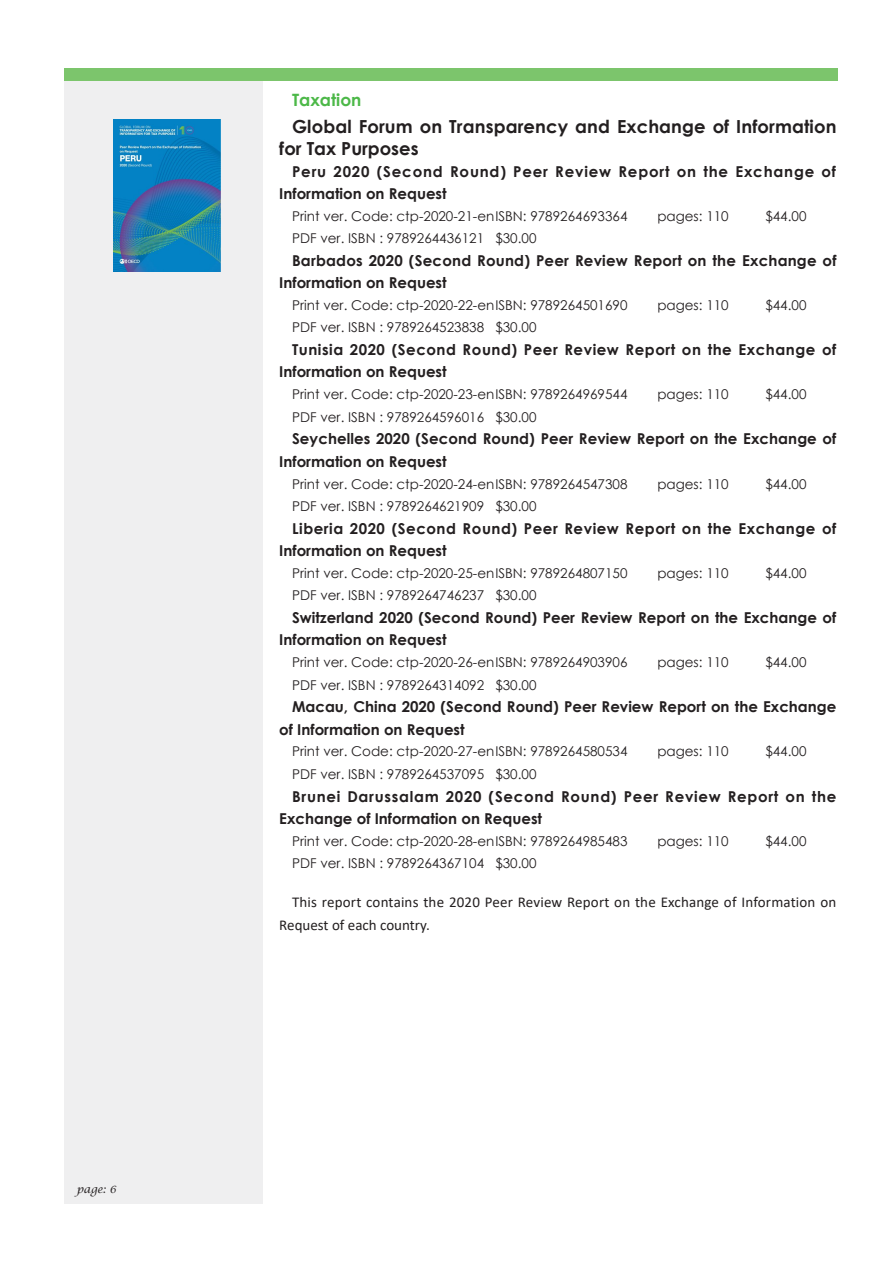
<style>
.page{position:relative;width:893px;height:1263px;background:#fff}
.page>*{position:absolute;margin:0;border:0;box-sizing:border-box;transform-origin:0 0}
.t1{font:700 18px/22.4px "Century Gothic";letter-spacing:.005em;color:#231f20}
.t2{font:700 16.95px "Century Gothic";color:#4cb848}
.t3{font:700 15px/22.4px "Century Gothic";letter-spacing:.005em;color:#231f20}
.t4{font:700 15px/22.4px "Century Gothic";letter-spacing:.035em;color:#231f20}
.t5{font:15px/22.4px "Calibri";letter-spacing:.01em;color:#231f20}
.t6{font:700 15px/22.4px "Century Gothic";letter-spacing:.05em;color:#231f20}
.t7{font:700 15px/22.4px "Century Gothic";letter-spacing:.055em;color:#231f20}
.t8{font:13.5px "Century Gothic";color:#231f20}
.t9{font:italic 10.65px "Lucida Calligraphy";color:#231f20}
</style>
<div class="page">
<div style="left:64px;top:81px;width:199px;height:1122px;background:#efeff0"></div>
<div style="left:64px;top:69px;width:774px;height:12px;background:#7cc56c"></div>
<img style="left:114px;top:119px;width:106px;height:153px">
<p class="t9" style="left:77px;top:1183px;width:41px">page: 6</p>
<p class="t2" style="left:292px;top:87px;width:71px">Taxation</p>
<p class="t1" style="left:279px;top:114px;width:559px;text-indent:13px">Global Forum on Transparency and Exchange of Information for Tax Purposes</p>
<p class="t7" style="left:279px;top:159px;width:558px;text-indent:13px">Peru 2020 (Second Round) Peer Review Report on the Exchange of<br>Information on Request</p>
<p class="t8" style="left:292px;top:206px;width:337px">Print ver. Code: ctp-2020-21-enISBN: 9789264693364</p>
<p class="t8" style="left:657px;top:206px;width:73px">pages: 110</p>
<p class="t8" style="left:765px;top:206px;width:43px">$44.00</p>
<p class="t8" style="left:292px;top:229px;width:246px">PDF ver. ISBN : 9789264436121 $30.00</p>
<p class="t3" style="left:279px;top:249px;width:559px;text-indent:13px">Barbados 2020 (Second Round) Peer Review Report on the Exchange of<br>Information on Request</p>
<p class="t8" style="left:292px;top:296px;width:337px">Print ver. Code: ctp-2020-22-enISBN: 9789264501690</p>
<p class="t8" style="left:657px;top:296px;width:73px">pages: 110</p>
<p class="t8" style="left:765px;top:296px;width:43px">$44.00</p>
<p class="t8" style="left:292px;top:318px;width:246px">PDF ver. ISBN : 9789264523838 $30.00</p>
<p class="t4" style="left:279px;top:338px;width:558px;text-indent:13px">Tunisia 2020 (Second Round) Peer Review Report on the Exchange of<br>Information on Request</p>
<p class="t8" style="left:292px;top:385px;width:337px">Print ver. Code: ctp-2020-23-enISBN: 9789264969544</p>
<p class="t8" style="left:657px;top:385px;width:73px">pages: 110</p>
<p class="t8" style="left:765px;top:385px;width:43px">$44.00</p>
<p class="t8" style="left:292px;top:407px;width:246px">PDF ver. ISBN : 9789264596016 $30.00</p>
<p class="t3" style="left:279px;top:427px;width:559px;text-indent:13px">Seychelles 2020 (Second Round) Peer Review Report on the Exchange of<br>Information on Request</p>
<p class="t8" style="left:292px;top:474px;width:337px">Print ver. Code: ctp-2020-24-enISBN: 9789264547308</p>
<p class="t8" style="left:657px;top:474px;width:73px">pages: 110</p>
<p class="t8" style="left:765px;top:474px;width:43px">$44.00</p>
<p class="t8" style="left:292px;top:497px;width:246px">PDF ver. ISBN : 9789264621909 $30.00</p>
<p class="t4" style="left:279px;top:516px;width:558px;text-indent:13px">Liberia 2020 (Second Round) Peer Review Report on the Exchange of<br>Information on Request</p>
<p class="t8" style="left:292px;top:564px;width:337px">Print ver. Code: ctp-2020-25-enISBN: 9789264807150</p>
<p class="t8" style="left:657px;top:564px;width:73px">pages: 110</p>
<p class="t8" style="left:765px;top:564px;width:43px">$44.00</p>
<p class="t8" style="left:292px;top:586px;width:246px">PDF ver. ISBN : 9789264746237 $30.00</p>
<p class="t3" style="left:279px;top:606px;width:558px;text-indent:13px">Switzerland 2020 (Second Round) Peer Review Report on the Exchange of<br>Information on Request</p>
<p class="t8" style="left:292px;top:653px;width:337px">Print ver. Code: ctp-2020-26-enISBN: 9789264903906</p>
<p class="t8" style="left:657px;top:653px;width:73px">pages: 110</p>
<p class="t8" style="left:765px;top:653px;width:43px">$44.00</p>
<p class="t8" style="left:292px;top:675px;width:246px">PDF ver. ISBN : 9789264314092 $30.00</p>
<p class="t3" style="left:279px;top:695px;width:558px;text-indent:13px">Macau, China 2020 (Second Round) Peer Review Report on the Exchange of Information on Request</p>
<p class="t8" style="left:292px;top:742px;width:337px">Print ver. Code: ctp-2020-27-enISBN: 9789264580534</p>
<p class="t8" style="left:657px;top:742px;width:73px">pages: 110</p>
<p class="t8" style="left:765px;top:742px;width:43px">$44.00</p>
<p class="t8" style="left:292px;top:764px;width:246px">PDF ver. ISBN : 9789264537095 $30.00</p>
<p class="t6" style="left:279px;top:784px;width:559px;text-indent:13px">Brunei Darussalam 2020 (Second Round) Peer Review Report on the<br>Exchange of Information on Request</p>
<p class="t8" style="left:292px;top:831px;width:337px">Print ver. Code: ctp-2020-28-enISBN: 9789264985483</p>
<p class="t8" style="left:657px;top:831px;width:73px">pages: 110</p>
<p class="t8" style="left:765px;top:831px;width:43px">$44.00</p>
<p class="t8" style="left:292px;top:854px;width:246px">PDF ver. ISBN : 9789264367104 $30.00</p>
<p class="t5" style="left:279px;top:891px;width:558px;text-indent:13px">This report contains the 2020 Peer Review Report on the Exchange of Information on<br>Request of each country.</p>
</div>
